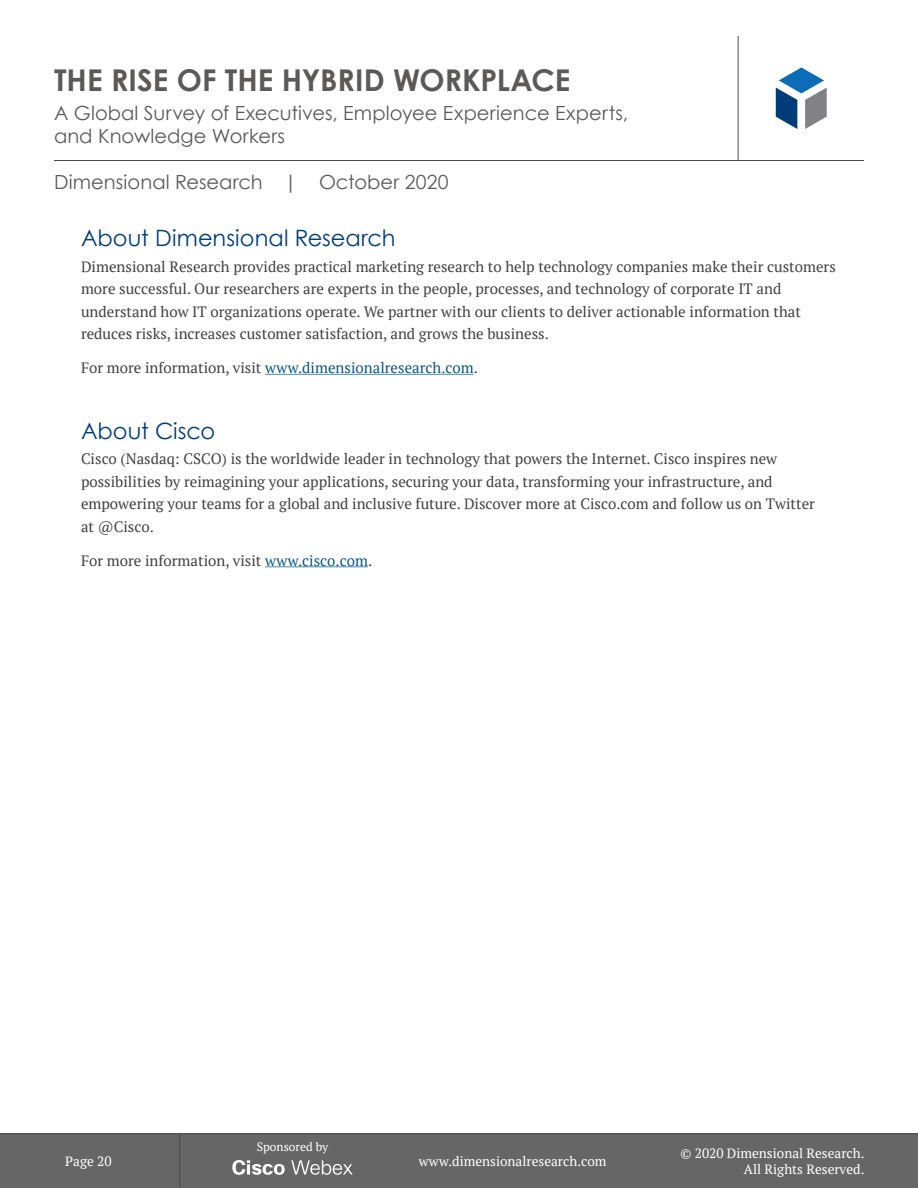
<style>
.page{position:relative;width:918px;height:1188px;background:#fff}
.page>*{position:absolute;margin:0;border:0;box-sizing:border-box;transform-origin:0 0}
.t1{font:700 30px "Century Gothic";color:#5b5a59}
.Subheader{font:22.5px "Century Gothic";color:#003d78}
.t2{font:19.5px/23.4px "Century Gothic";letter-spacing:.005em;color:#5b5a59}
.Content{font:15px/22.5px "PT Serif";color:#404140}
.Content-2{font:15px "PT Serif";color:#0f577d}
.t3{font:13.5px/16.2px "PT Serif";color:#fff;text-align:right}
.t4{font:12px "PT Serif";color:#fff}
.s1{color:#404140}
.s2{color:#0f577d}
</style>
<div class="page">
<div style="left:0;top:1134px;width:918px;height:54px;background:#666"></div>
<hr style="left:0;top:1133px;width:918px;height:1px;background:#4d4c4b">
<hr style="left:179px;top:1134px;width:1px;height:54px;background:#4d4c4b">
<hr style="left:54px;top:160px;width:810px;height:1px;background:#4d4c4b">
<hr style="left:738px;top:36px;width:1px;height:124px;background:#4d4c4b">
<svg style="left:776px;top:67px;width:51px;height:62px"></svg>
<svg style="left:232px;top:1160px;width:53px;height:15px"></svg>
<svg style="left:291px;top:1160px;width:62px;height:15px"></svg>
<hr style="left:265px;top:374px;width:209px;height:1px;background:#478ab9">
<hr style="left:265px;top:566px;width:103px;height:1px;background:#478ab9">
<h1 class="t1" style="left:54px;top:61px;width:518px">THE RISE OF THE HYBRID WORKPLACE</h1>
<h3 class="t2" style="left:54px;top:101px;width:576px">A Global Survey of Executives, Employee Experience Experts, and Knowledge Workers</h3>
<h3 class="t2" style="left:54px;top:170px;width:396px">Dimensional Research | October 2020</h3>
<p class="Subheader" style="left:81px;top:225px;width:316px">About Dimensional Research</p>
<p class="Content" style="left:81px;top:255px;width:756px">Dimensional Research provides practical marketing research to help technology companies make their customers more successful. Our researchers are experts in the people, processes, and technology of corporate IT and understand how IT organizations operate. We partner with our clients to deliver actionable information that reduces risks, increases customer satisfaction, and grows the business.</p>
<p class="Content-2" style="left:81px;top:358px;width:398px"><span class="s1">For more information, visit</span> www.dimensionalresearch.com<span class="s1">.</span></p>
<p class="Subheader" style="left:81px;top:417px;width:136px">About Cisco</p>
<p class="Content" style="left:81px;top:448px;width:736px">Cisco (Nasdaq: CSCO) is the worldwide leader in technology that powers the Internet. Cisco inspires new possibilities by reimagining your applications, securing your data, transforming your infrastructure, and empowering your teams for a global and inclusive future. Discover more at Cisco.com and follow us on Twitter at @Cisco.</p>
<p class="Content" style="left:81px;top:549px;width:293px">For more information, visit <span class="s2">www.cisco.com</span>.</p>
<p class="t3" style="left:65px;top:1153px;width:48px">Page 20</p>
<p class="t4" style="left:257px;top:1139px;width:73px">Sponsored by</p>
<p class="t3" style="left:419px;top:1153px;width:189px">www.dimensionalresearch.com</p>
<p class="t3" style="left:681px;top:1145px;width:185px">© 2020 Dimensional Research.<br>All Rights Reserved.</p>
</div>
